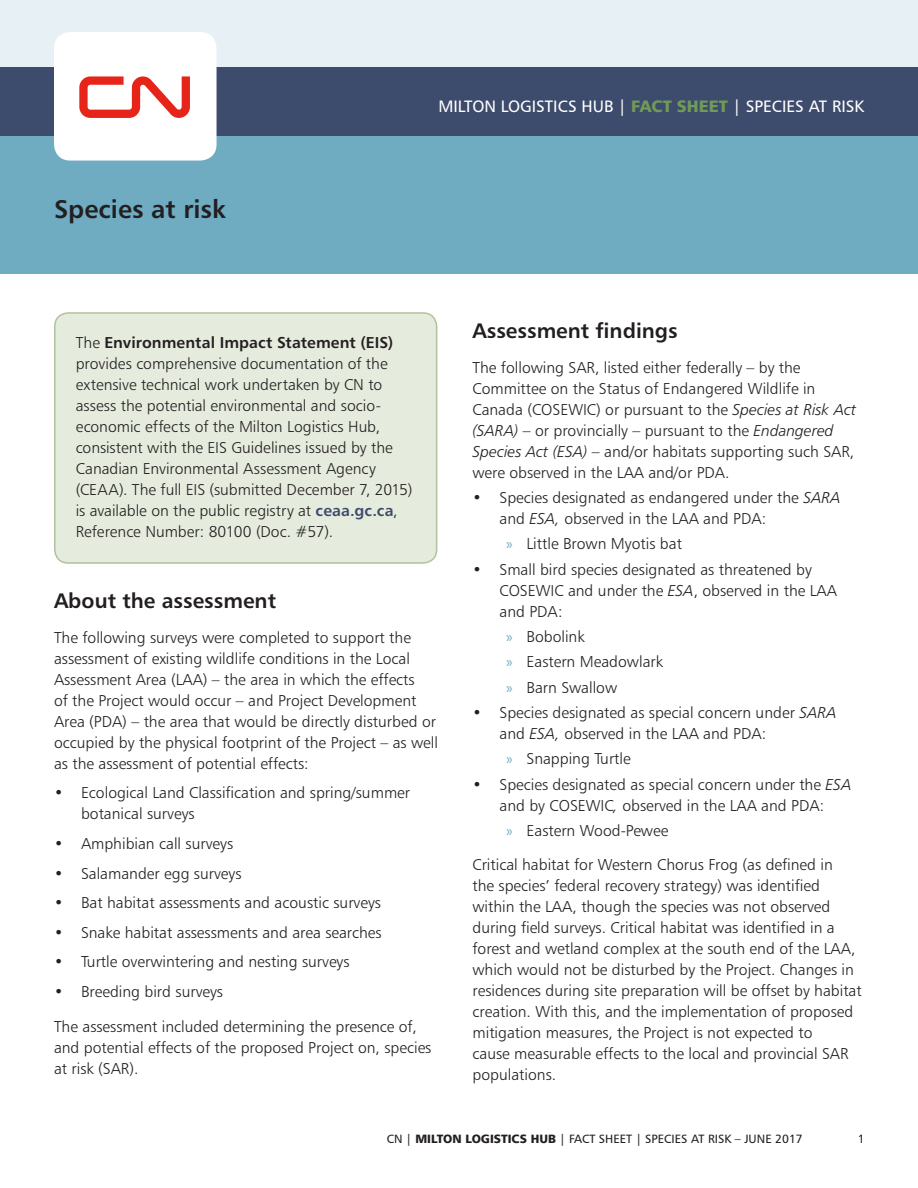
<style>
.page{position:relative;width:918px;height:1188px;background:#fff}
.page>*{position:absolute;margin:0;border:0;box-sizing:border-box;transform-origin:0 0}
.t1{font:25.5px "Humanist 777 BT Bold B";color:#231f20}
.t2{font:21px "Humanist 777 BT Bold B";color:#231f20}
.t3{font:16.5px "Humanist 777 BT Roman B";color:#fff}
.t4{font:15.75px/21px "Humanist 777 BT Light B";color:#231f20}
.t5{font:12px "Humanist 777 BT Roman B";color:#231f20}
.s1{font-family:"Humanist 777 BT Black B";color:#6f9a57}
.s2{font-family:"Humanist 777 BT Bold B"}
.s3{font-family:"Humanist 777 BT Bold B";color:#3d4b6c}
.s4{font-family:"Humanist 777 BT Light Italic B"}
.s5{font-family:"Myriad Pro";color:#6facc2}
.s6{font-family:"Humanist 777 BT Black B"}
</style>
<div class="page">
<div style="left:0;top:58px;width:918px;height:81px;background:#3d4b6c"></div>
<div style="left:0;top:0;width:918px;height:67px;background:#e7f0f4"></div>
<div style="left:0;top:136px;width:918px;height:137px;background:#6facc2"></div>
<div style="left:54px;top:32px;width:163px;height:129px;background:#fff;border-radius:16px"></div>
<svg style="left:79px;top:76px;width:111px;height:42px"></svg>
<div style="left:55px;top:313px;width:382px;height:250px;background:#e5ebdd;border-radius:14px"></div>
<div style="left:54px;top:312px;width:383px;height:252px;border:2px solid #b1c29e;border-radius:14px"></div>
<p class="t1" style="left:54px;top:193px;width:174px">Species at risk</p>
<p class="t3" style="left:438px;top:96px;width:427px">MILTON LOGISTICS HUB | <span class="s1">FACT SHEET</span> | SPECIES AT RISK</p>
<p class="t4" style="left:76px;top:332px;width:338px">The <span class="s2">Environmental Impact Statement (EIS) </span>provides comprehensive documentation of the extensive technical work undertaken by CN to assess the potential environmental and socio&shy;economic effects of the Milton Logistics Hub, consistent with the EIS Guidelines issued by the Canadian Environmental Assessment Agency (CEAA). The full EIS (submitted December 7, 2015) is available on the public registry at <span class="s3">ceaa.gc.ca</span>, Reference Number: 80100 (Doc. #57).</p>
<p class="t2" style="left:54px;top:588px;width:224px">About the assessment</p>
<p class="t4" style="left:54px;top:626px;width:386px">The following surveys were completed to support the assessment of existing wildlife conditions in the Local Assessment Area (LAA) – the area in which the effects<br>of the Project would occur – and Project Development Area (PDA) – the area that would be directly disturbed or occupied by the physical footprint of the Project – as well as the assessment of potential effects:</p>
<p class="t4" style="left:81px;top:782px;width:331px;text-indent:-27px">• Ecological Land Classification and spring/summer botanical surveys</p>
<p class="t4" style="left:54px;top:833px;width:181px">• Amphibian call surveys</p>
<p class="t4" style="left:54px;top:862px;width:189px">• Salamander egg surveys</p>
<p class="t4" style="left:54px;top:892px;width:329px">• Bat habitat assessments and acoustic surveys</p>
<p class="t4" style="left:54px;top:922px;width:329px">• Snake habitat assessments and area searches</p>
<p class="t4" style="left:54px;top:951px;width:297px">• Turtle overwintering and nesting surveys</p>
<p class="t4" style="left:54px;top:981px;width:171px">• Breeding bird surveys</p>
<p class="t4" style="left:54px;top:1015px;width:379px">The assessment included determining the presence of, and potential effects of the proposed Project on, species at risk (SAR).</p>
<p class="t2" style="left:472px;top:318px;width:207px">Assessment findings</p>
<p class="t4" style="left:472px;top:356px;width:385px">The following SAR, listed either federally – by the Committee on the Status of Endangered Wildlife in Canada (COSEWIC) or pursuant to the <span class="s4">Species at Risk Act (SARA)</span> – or provincially – pursuant to the <span class="s4">Endangered Species Act (ESA)</span> – and/or habitats supporting such SAR, were observed in the LAA and/or PDA.</p>
<p class="t4" style="left:500px;top:487px;width:342px;text-indent:-27px">• Species designated as endangered under the <span class="s4">SARA </span>and <span class="s4">ESA,</span> observed in the LAA and PDA:</p>
<p class="t4" style="left:506px;top:533px;width:177px"><span class="s5">»</span> Little Brown Myotis bat</p>
<p class="t4" style="left:500px;top:558px;width:339px;text-indent:-27px">• Small bird species designated as threatened by<br>COSEWIC and under the <span class="s4">ESA</span>, observed in the LAA and PDA:</p>
<p class="t4" style="left:506px;top:626px;width:80px"><span class="s5">»</span> Bobolink</p>
<p class="t4" style="left:506px;top:651px;width:158px"><span class="s5">»</span> Eastern Meadowlark</p>
<p class="t4" style="left:506px;top:676px;width:112px"><span class="s5">»</span> Barn Swallow</p>
<p class="t4" style="left:500px;top:702px;width:338px;text-indent:-27px">• Species designated as special concern under <span class="s4">SARA </span>and <span class="s4">ESA,</span> observed in the LAA and PDA:</p>
<p class="t4" style="left:506px;top:748px;width:126px"><span class="s5">»</span> Snapping Turtle</p>
<p class="t4" style="left:472px;top:773px;width:380px;text-align:center">• Species designated as special concern under the <span class="s4">ESA </span>and by COSEWIC<span class="s4">,</span> observed in the LAA and PDA:</p>
<p class="t4" style="left:506px;top:820px;width:164px"><span class="s5">»</span> Eastern Wood-Pewee</p>
<p class="t4" style="left:472px;top:854px;width:391px">Critical habitat for Western Chorus Frog (as defined in<br>the species’ federal recovery strategy) was identified within the LAA, though the species was not observed during field surveys. Critical habitat was identified in a forest and wetland complex at the south end of the LAA, which would not be disturbed by the Project. Changes in residences during site preparation will be offset by habitat creation. With this, and the implementation of proposed mitigation measures, the Project is not expected to<br>cause measurable effects to the local and provincial SAR populations.</p>
<p class="t5" style="left:387px;top:1132px;width:418px">CN | <span class="s6">MILTON LOGISTICS HUB</span> | FACT SHEET | SPECIES AT RISK – JUNE 2017</p>
<p class="t5" style="left:858px;top:1132px;width:8px">1</p>
</div>
